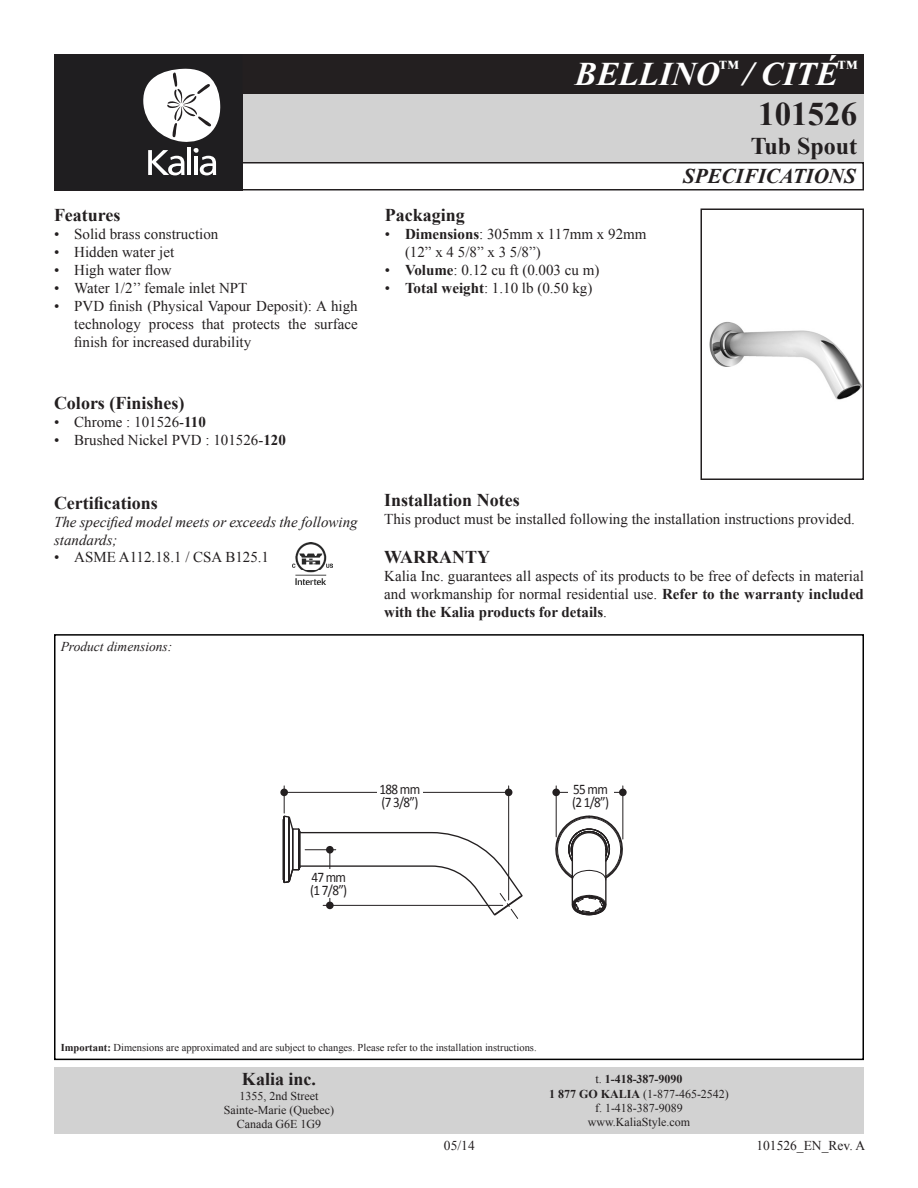
<style>
.page{position:relative;width:918px;height:1188px;background:#fff}
.page>*{position:absolute;margin:0;border:0;box-sizing:border-box;transform-origin:0 0}
.t1{font:italic 700 33px/39.6px "Times New Roman";color:#fff;text-align:right}
.t2{font:700 24px "Times New Roman";color:#231f20}
.t3{font:italic 700 21px "Times New Roman";color:#231f20}
.Spec-Description_Tit{font:700 18px "Times New Roman";color:#231f20}
.Spec-Description__FR{font:15px/18px "Times New Roman";color:#231f20;text-align:justify}
.Spec-Description_nor{font:15px/18px "Times New Roman";color:#231f20;text-align:justify}
.Spec-Description_nor-2{font:italic 15px/18px "Times New Roman";color:#231f20}
.t4{font:14.7px/13.5px "Calibri";letter-spacing:-.05em;color:#231f20;scale:.9 1}
.date-file{font:13.5px "Times New Roman";color:#231f20}
.Spec-Description_nor-3{font:italic 13.5px "Times New Roman";color:#231f20}
.t5{font:12px/14.4px "Times New Roman";color:#231f20;text-align:center}
.Spec-Description_nor-4{font:10.5px "Times New Roman";color:#231f20}
.s1{font-style:normal;color:#231f20}
.s2{font-weight:700}
</style>
<div class="page">
<div style="left:240px;top:54px;width:624px;height:40px;background:#231f20"></div>
<div style="left:240px;top:94px;width:624px;height:68px;background:#d2d2d2"></div>
<div style="left:54px;top:1067px;width:810px;height:67px;background:#d2d2d2"></div>
<div style="left:240px;top:162px;width:624px;height:28px;border:2px solid #231f20"></div>
<div style="left:54px;top:54px;width:189px;height:136px;background:#1f1e20"></div>
<svg style="left:143px;top:68px;width:78px;height:107px"></svg>
<svg style="left:555px;top:815px;width:69px;height:101px"></svg>
<svg style="left:282px;top:786px;width:241px;height:133px"></svg>
<div style="left:377px;top:781px;width:46px;height:29px;background:#fff"></div>
<hr style="left:623px;top:786px;width:1px;height:53px;background:#231f20">
<hr style="left:556px;top:792px;width:67px;height:1px;background:#231f20">
<div style="left:552px;top:789px;width:8px;height:7px;background:#231f20;border-radius:50%"></div>
<div style="left:619px;top:789px;width:8px;height:7px;background:#231f20;border-radius:50%"></div>
<hr style="left:556px;top:786px;width:1px;height:51px;background:#231f20">
<div style="left:568px;top:781px;width:46px;height:29px;background:#fff"></div>
<hr style="left:305px;top:849px;width:31px;height:1px;background:#231f20">
<hr style="left:330px;top:850px;width:1px;height:55px;background:#231f20">
<div style="left:326px;top:902px;width:8px;height:7px;background:#231f20;border-radius:50%"></div>
<div style="left:326px;top:846px;width:8px;height:8px;background:#231f20;border-radius:50%"></div>
<hr style="left:323px;top:905px;width:180px;height:1px;background:#231f20">
<div style="left:305px;top:870px;width:48px;height:28px;background:#fff"></div>
<div style="left:54px;top:634px;width:810px;height:426px;border:2px solid #000"></div>
<img style="left:709px;top:321px;width:152px;height:79px">
<div style="left:700px;top:208px;width:164px;height:272px;border:2px solid #231f20"></div>
<img style="left:293px;top:542px;width:40px;height:43px">
<h1 class="t1" style="left:575px;top:54px;width:284px">BELLINO<sup>™</sup> / CITÉ<sup>™<br></sup><span class="s1">101526</span></h1>
<h2 class="t2" style="left:751px;top:129px;width:108px">Tub Spout</h2>
<p class="Spec-Description_Tit" style="left:54px;top:203px;width:68px">Features</p>
<p class="Spec-Description__FR" style="left:54px;top:225px;width:166px">• Solid brass construction</p>
<p class="Spec-Description__FR" style="left:54px;top:243px;width:122px">• Hidden water jet</p>
<p class="Spec-Description__FR" style="left:54px;top:261px;width:119px">• High water flow</p>
<p class="Spec-Description__FR" style="left:54px;top:279px;width:195px">• Water 1/2’’ female inlet NPT</p>
<p class="Spec-Description__FR" style="left:74px;top:297px;width:285px;text-indent:-20px">• PVD finish (Physical Vapour Deposit): A high technology process that protects the surface finish for increased durability</p>
<p class="Spec-Description_Tit" style="left:54px;top:390px;width:132px">Colors (Finishes)</p>
<p class="Spec-Description__FR" style="left:54px;top:412px;width:153px">• Chrome : 101526-<span class="s2">110</span></p>
<p class="Spec-Description__FR" style="left:54px;top:430px;width:233px">• Brushed Nickel PVD : 101526-<span class="s2">120</span></p>
<p class="Spec-Description_Tit" style="left:54px;top:491px;width:105px">Certifications</p>
<p class="Spec-Description_nor-2" style="left:54px;top:513px;width:305px">The specified model meets or exceeds the following standards;</p>
<p class="Spec-Description__FR" style="left:54px;top:548px;width:217px">• ASME A112.18.1 / CSA B125.1</p>
<p class="Spec-Description_nor-3" style="left:61px;top:637px;width:113px">Product dimensions:</p>
<p class="Spec-Description_Tit" style="left:385px;top:203px;width:82px">Packaging</p>
<p class="Spec-Description__FR" style="left:385px;top:225px;width:263px">• <span class="s2">Dimensions</span>: 305mm x 117mm x 92mm</p>
<p class="Spec-Description__FR" style="left:405px;top:243px;width:137px">(12” x 4 5/8” x 3 5/8”)</p>
<p class="Spec-Description__FR" style="left:385px;top:261px;width:216px">• <span class="s2">Volume</span>: 0.12 cu ft (0.003 cu m)</p>
<p class="Spec-Description__FR" style="left:385px;top:279px;width:209px">• <span class="s2">Total weight</span>: 1.10 lb (0.50 kg)</p>
<h3 class="t3" style="left:683px;top:162px;width:174px">SPECIFICATIONS</h3>
<p class="Spec-Description_Tit" style="left:384px;top:487px;width:137px">Installation Notes</p>
<p class="Spec-Description_nor" style="left:384px;top:509px;width:472px">This product must be installed following the installation instructions provided.</p>
<p class="Spec-Description_Tit" style="left:384px;top:545px;width:107px">WARRANTY</p>
<p class="Spec-Description_nor" style="left:384px;top:567px;width:481px">Kalia Inc. guarantees all aspects of its products to be free of defects in material and workmanship for normal residential use. <span class="s2">Refer to the warranty included with the Kalia products for details</span>.</p>
<p class="t4" style="left:310px;top:870px;width:43px">47 mm (1 7/8”)</p>
<p class="t4" style="left:380px;top:781px;width:47px">188 mm (7 3/8”)</p>
<p class="t4" style="left:572px;top:781px;width:43px">55 mm (2 1/8”)</p>
<p class="Spec-Description_nor-4" style="left:61px;top:1041px;width:477px"><span class="s2">Important:</span> Dimensions are approximated and are subject to changes. Please refer to the installation instructions.</p>
<p class="Spec-Description_Tit" style="left:242px;top:1067px;width:76px">Kalia inc.</p>
<p class="t5" style="left:224px;top:1088px;width:112px">1355, 2nd Street<br>Sainte-Marie (Quebec)<br>Canada G6E 1G9</p>
<p class="t5" style="left:549px;top:1072px;width:181px">t. <span class="s2">1-418-387-9090<br>1 877 GO KALIA</span> (1-877-465-2542) f. 1-418-387-9089 www.KaliaStyle.com</p>
<p class="date-file" style="left:444px;top:1137px;width:32px">05/14</p>
<p class="date-file" style="left:756px;top:1137px;width:110px">101526_EN_Rev. A</p>
</div>
